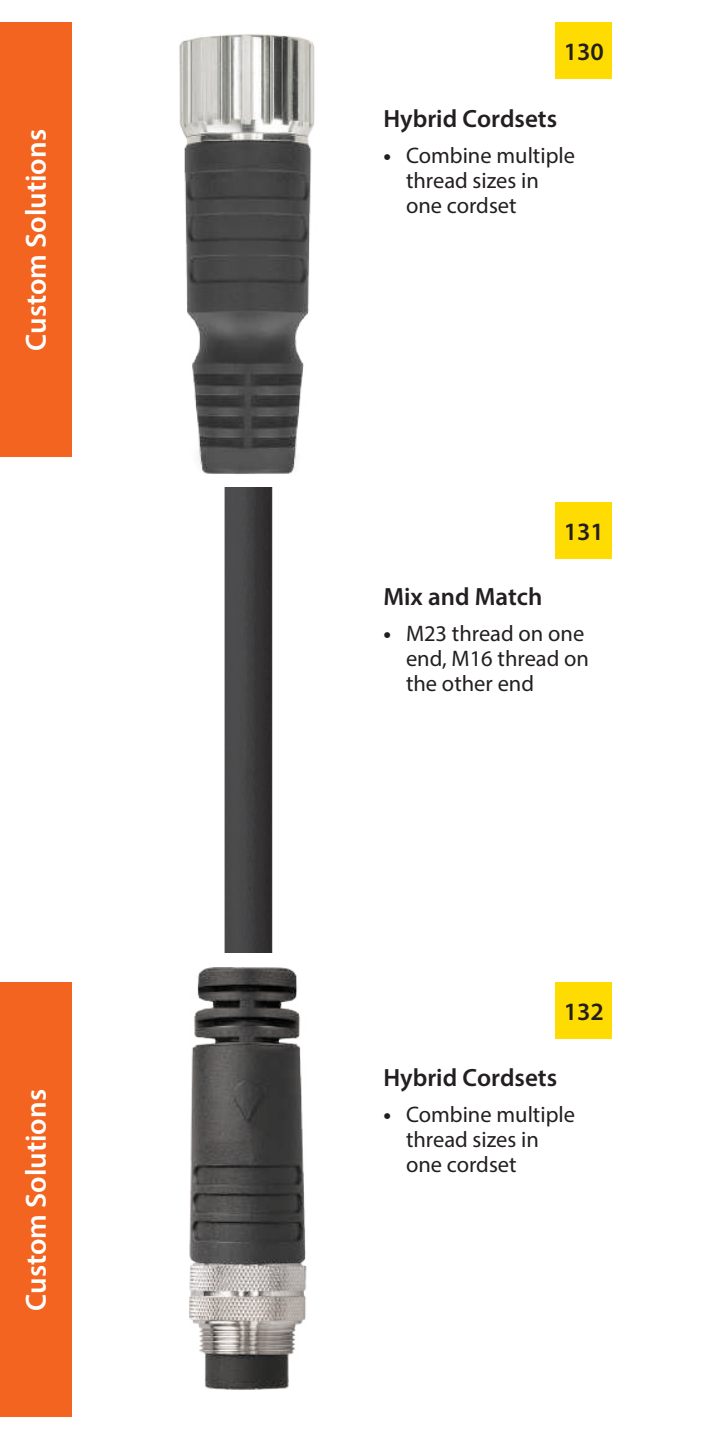
<style>
.page{position:relative;width:720px;height:1440px;background:#fff}
.page>*{position:absolute;margin:0;border:0;box-sizing:border-box;transform-origin:0 0}
.t1{font:600 29.25px "Myriad Pro";color:#fff}
.t2{font:600 25px "Myriad Pro";color:#231f20}
.t3{font:22.5px/25px "Myriad Pro";color:#231f20}
.s1{font-weight:700;font-style:italic}
</style>
<div class="page">
<div style="left:0;top:22px;width:72px;height:436px;background:#f36421"></div>
<div style="left:0;top:982px;width:72px;height:436px;background:#f36421"></div>
<img style="left:224px;top:498px;width:49px;height:455px">
<img style="left:179px;top:34px;width:136px;height:464px">
<img style="left:190px;top:968px;width:117px;height:421px">
<div style="left:556px;top:22px;width:56px;height:57px;background:#ffdc01"></div>
<div style="left:556px;top:503px;width:56px;height:56px;background:#ffdc01"></div>
<div style="left:556px;top:983px;width:56px;height:56px;background:#ffdc01"></div>
<p class="t1" style="left:17px;top:351px;width:223px;rotate:-90deg">Custom Solutions</p>
<p class="t1" style="left:17px;top:1311px;width:223px;rotate:-90deg">Custom Solutions</p>
<p class="t2" style="left:564px;top:36px;width:42px">130</p>
<p class="t2" style="left:384px;top:102px;width:175px">Hybrid Cordsets</p>
<p class="t3" style="left:406px;top:143px;width:171px;text-indent:-22px"><span class="s1">•</span> Combine multiple thread sizes in one cordset</p>
<p class="t2" style="left:564px;top:516px;width:42px">131</p>
<p class="t2" style="left:384px;top:580px;width:160px">Mix and Match</p>
<p class="t3" style="left:406px;top:621px;width:185px;text-indent:-22px"><span class="s1">•</span> M23 thread on one end, M16 thread on the other end</p>
<p class="t2" style="left:564px;top:996px;width:42px">132</p>
<p class="t2" style="left:384px;top:1062px;width:175px">Hybrid Cordsets</p>
<p class="t3" style="left:406px;top:1102px;width:171px;text-indent:-22px"><span class="s1">•</span> Combine multiple thread sizes in one cordset</p>
</div>
